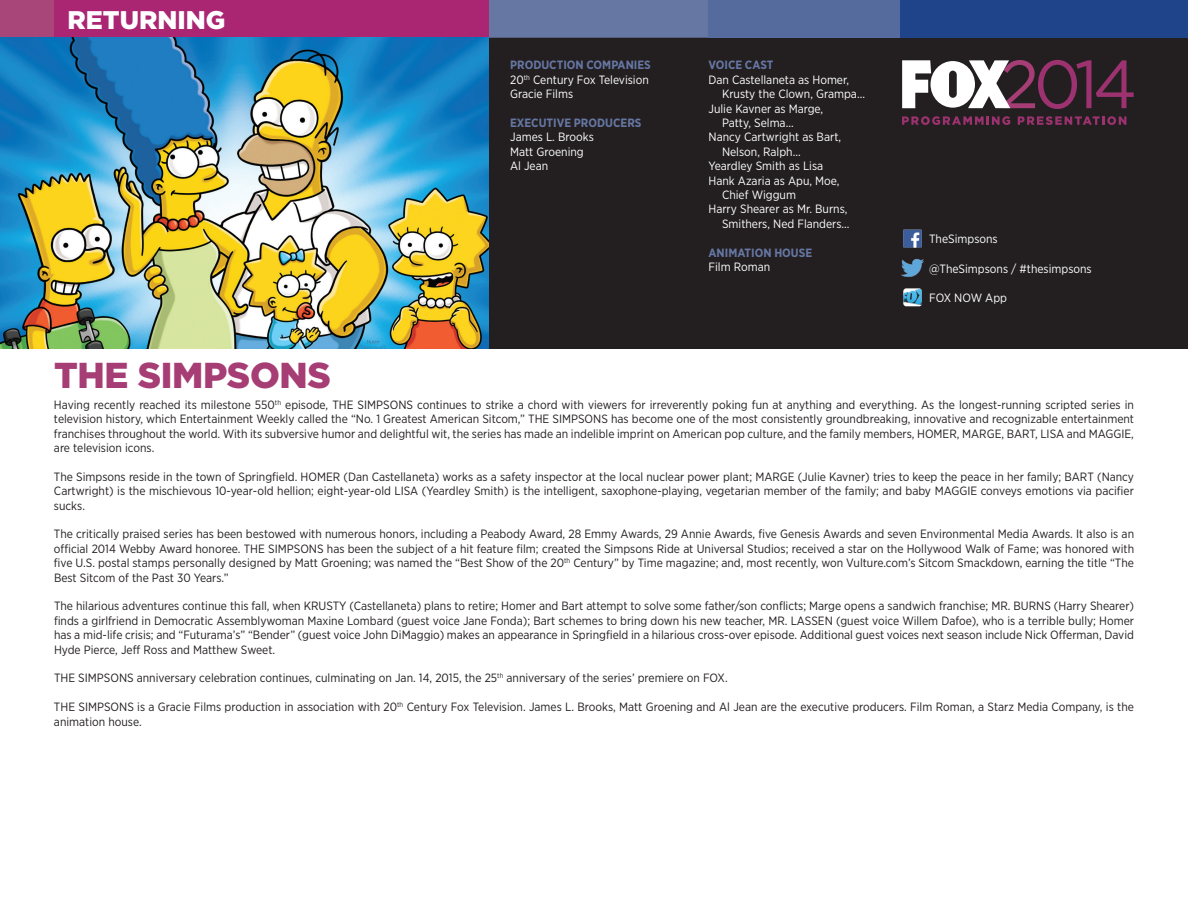
<style>
.page{position:relative;width:1188px;height:918px;background:#fff}
.page>*{position:absolute;margin:0;border:0;box-sizing:border-box;transform-origin:0 0}
.t1{font:900 36px "Gotham";letter-spacing:-.01em;color:#a63d74}
.t2{font:900 25.5px "Gotham";color:#fff}
.t3{font:12px/14.4px "Gotham Narrow";color:#231f20;text-align:justify}
.t4{font:12px/14.4px "Gotham Narrow";color:#fff}
.t5{font:700 12px "Gotham Narrow";color:#6677a4}
.s1{font-weight:700;color:#6677a4}
</style>
<div class="page">
<div style="left:0;top:37px;width:1188px;height:311px;background:#231f20"></div>
<div style="left:900px;top:0;width:288px;height:38px;background:#204489"></div>
<div style="left:488px;top:0;width:221px;height:38px;background:#6677a4"></div>
<div style="left:709px;top:0;width:191px;height:38px;background:#556a9d"></div>
<div style="left:0;top:0;width:54px;height:38px;background:#a94679"></div>
<div style="left:54px;top:0;width:434px;height:38px;background:#aa2572"></div>
<svg style="left:902px;top:60px;width:232px;height:49px"></svg>
<svg style="left:902px;top:116px;width:108px;height:9px"></svg>
<svg style="left:1018px;top:116px;width:108px;height:9px"></svg>
<img style="left:0;top:38px;width:488px;height:310px">
<img style="left:901px;top:229px;width:23px;height:78px">
<h2 class="t2" style="left:68px;top:6px;width:159px">RETURNING</h2>
<h1 class="t1" style="left:54px;top:354px;width:279px">THE SIMPSONS</h1>
<p class="t4" style="left:510px;top:58px;width:142px"><span class="s1">PRODUCTION COMPANIES<br></span>20<sup>th</sup> Century Fox Television<br>Gracie Films</p>
<p class="t5" style="left:510px;top:116px;width:133px">EXECUTIVE PRODUCERS</p>
<p class="t4" style="left:510px;top:130px;width:85px">James L. Brooks<br>Matt Groening<br>Al Jean</p>
<p class="t5" style="left:709px;top:58px;width:66px">VOICE CAST</p>
<p class="t4" style="left:709px;top:72px;width:142px">Dan Castellaneta as Homer,</p>
<p class="t4" style="left:722px;top:87px;width:144px">Krusty the Clown, Grampa...</p>
<p class="t4" style="left:709px;top:101px;width:116px">Julie Kavner as Marge,</p>
<p class="t4" style="left:722px;top:116px;width:73px">Patty, Selma...</p>
<p class="t4" style="left:709px;top:130px;width:134px">Nancy Cartwright as Bart,</p>
<p class="t4" style="left:722px;top:144px;width:80px">Nelson, Ralph...</p>
<p class="t4" style="left:709px;top:159px;width:116px">Yeardley Smith as Lisa</p>
<p class="t4" style="left:709px;top:173px;width:133px">Hank Azaria as Apu, Moe,</p>
<p class="t4" style="left:722px;top:188px;width:75px">Chief Wiggum</p>
<p class="t4" style="left:709px;top:202px;width:140px">Harry Shearer as Mr. Burns,</p>
<p class="t4" style="left:722px;top:216px;width:129px">Smithers, Ned Flanders...</p>
<p class="t5" style="left:709px;top:245px;width:105px">ANIMATION HOUSE</p>
<p class="t4" style="left:709px;top:260px;width:63px">Film Roman</p>
<p class="t4" style="left:929px;top:232px;width:70px">TheSimpsons</p>
<p class="t4" style="left:929px;top:261px;width:164px">@TheSimpsons / #thesimpsons</p>
<p class="t4" style="left:929px;top:290px;width:79px">FOX NOW App</p>
<p class="t3" style="left:54px;top:397px;width:1082px">Having recently reached its milestone 550<sup>th</sup> episode, THE SIMPSONS continues to strike a chord with viewers for irreverently poking fun at anything and everything. As the longest-running scripted series in television history, which Entertainment Weekly called the “No. 1 Greatest American Sitcom,” THE SIMPSONS has become one of the most consistently groundbreaking, innovative and recognizable entertainment franchises throughout the world. With its subversive humor and delightful wit, the series has made an indelible imprint on American pop culture, and the family members, HOMER, MARGE, BART, LISA and MAGGIE, are television icons.</p>
<p class="t3" style="left:54px;top:469px;width:1082px">The Simpsons reside in the town of Springfield. HOMER (Dan Castellaneta) works as a safety inspector at the local nuclear power plant; MARGE (Julie Kavner) tries to keep the peace in her family; BART (Nancy Cartwright) is the mischievous 10-year-old hellion; eight-year-old LISA (Yeardley Smith) is the intelligent, saxophone-playing, vegetarian member of the family; and baby MAGGIE conveys emotions via pacifier sucks.</p>
<p class="t3" style="left:54px;top:527px;width:1082px">The critically praised series has been bestowed with numerous honors, including a Peabody Award, 28 Emmy Awards, 29 Annie Awards, five Genesis Awards and seven Environmental Media Awards. It also is an official 2014 Webby Award honoree. THE SIMPSONS has been the subject of a hit feature film; created the Simpsons Ride at Universal Studios; received a star on the Hollywood Walk of Fame; was honored with five U.S. postal stamps personally designed by Matt Groening; was named the “Best Show of the 20<sup>th</sup> Century” by Time magazine; and, most recently, won Vulture.com’s Sitcom Smackdown, earning the title “The Best Sitcom of the Past 30 Years.”</p>
<p class="t3" style="left:54px;top:599px;width:1082px">The hilarious adventures continue this fall, when KRUSTY (Castellaneta) plans to retire; Homer and Bart attempt to solve some father/son conflicts; Marge opens a sandwich franchise; MR. BURNS (Harry Shearer) finds a girlfriend in Democratic Assemblywoman Maxine Lombard (guest voice Jane Fonda); Bart schemes to bring down his new teacher, MR. LASSEN (guest voice Willem Dafoe), who is a terrible bully; Homer has a mid-life crisis; and “Futurama’s” “Bender” (guest voice John DiMaggio) makes an appearance in Springfield in a hilarious cross-over episode. Additional guest voices next season include Nick Offerman, David Hyde Pierce, Jeff Ross and Matthew Sweet.</p>
<p class="t3" style="left:54px;top:671px;width:675px">THE SIMPSONS anniversary celebration continues, culminating on Jan. 14, 2015, the 25<sup>th</sup> anniversary of the series’ premiere on FOX.</p>
<p class="t3" style="left:54px;top:700px;width:1081px">THE SIMPSONS is a Gracie Films production in association with 20<sup>th</sup> Century Fox Television. James L. Brooks, Matt Groening and Al Jean are the executive producers. Film Roman, a Starz Media Company, is the animation house.</p>
</div>
